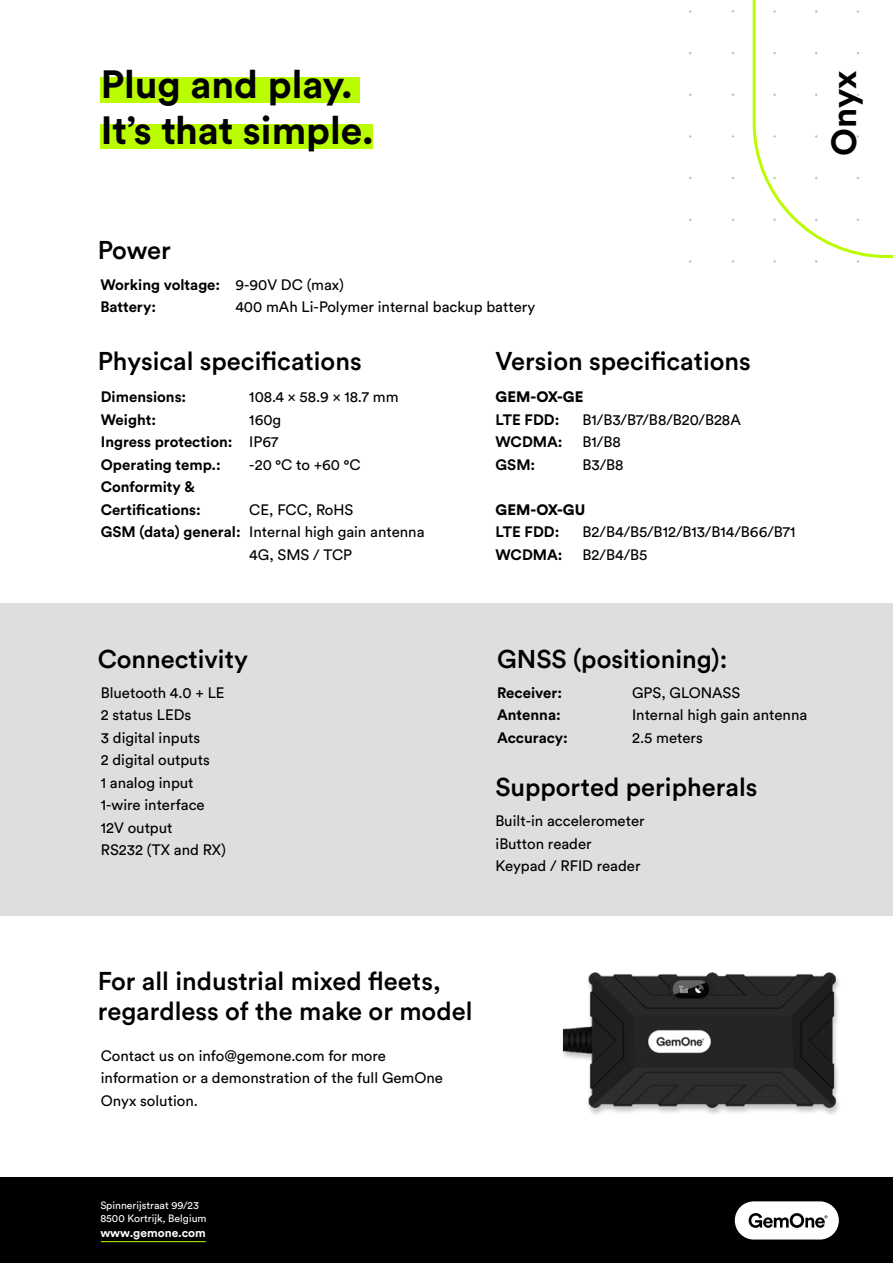
<style>
.page{position:relative;width:893px;height:1263px;background:#fff}
.page>*{position:absolute;margin:0;border:0;box-sizing:border-box;transform-origin:0 0}
.t1{font:700 39px/46.8px "Circular Std";color:#000}
.t2{font:700 34.5px "Circular Std";color:#000}
.t3{font:500 25.5px/30px "Circular Std";color:#000}
.t4{font:15px/22.5px "Circular Std";color:#000}
.t5{font:700 15px/22.5px "Circular Std";color:#000}
.t6{font:900 15px "Circular Std";color:#000}
.t7{font:700 12px "Circular Std";color:#fff}
.t8{font:10.5px/12.6px "Circular Std";color:#fff}
.s1{font-weight:400}
.s2{font-weight:700}
</style>
<div class="page">
<svg style="left:752px;top:0;width:141px;height:263px"></svg>
<div style="left:0;top:603px;width:893px;height:312px;background:#dedede"></div>
<div style="left:0;top:1178px;width:893px;height:85px;background:#000"></div>
<div style="left:735px;top:1201px;width:104px;height:38px;background:#fff;border-radius:19px"></div>
<svg style="left:749px;top:1213px;width:78px;height:15px"></svg>
<hr style="left:101px;top:1241px;width:105px;height:1px;background:#bafc00">
<div style="left:100px;top:77px;width:260px;height:26px;background:#bafc00"></div>
<div style="left:100px;top:124px;width:273px;height:25px;background:#bafc00"></div>
<div style="left:561px;top:972px;width:281px;height:145px;background:#000;opacity:.24"></div>
<img style="left:564px;top:972px;width:272px;height:136px">
<h1 class="t1" style="left:101px;top:60px;width:275px">Plug and play.<br>It’s that simple.</h1>
<h2 class="t2" style="left:822px;top:156px;width:87px;rotate:-90deg">Onyx</h2>
<h3 class="t3" style="left:98px;top:234px;width:75px">Power</h3>
<p class="t5" style="left:100px;top:273px;width:245px">Working voltage: <span class="s1">9-90V DC (max)<br></span>Battery:</p>
<p class="t4" style="left:235px;top:296px;width:302px">400 mAh Li-Polymer internal backup battery</p>
<h3 class="t3" style="left:98px;top:345px;width:265px">Physical specifications</h3>
<p class="t5" style="left:101px;top:385px;width:87px">Dimensions:</p>
<p class="t4" style="left:249px;top:385px;width:151px">108.4 x 58.9 x 18.7 mm</p>
<p class="t5" style="left:101px;top:408px;width:57px">Weight:</p>
<h3 class="t3" style="left:496px;top:345px;width:257px">Version specifications</h3>
<p class="t6" style="left:496px;top:387px;width:89px">GEM-OX-GE</p>
<p class="t5" style="left:496px;top:408px;width:65px">LTE FDD:</p>
<p class="t4" style="left:583px;top:408px;width:160px">B1/B3/B7/B8/B20/B28A</p>
<p class="t5" style="left:496px;top:430px;width:69px">WCDMA:</p>
<p class="t4" style="left:583px;top:430px;width:40px">B1/B8</p>
<p class="t5" style="left:496px;top:453px;width:41px">GSM:</p>
<p class="t4" style="left:583px;top:453px;width:43px">B3/B8</p>
<p class="t6" style="left:496px;top:499px;width:91px">GEM-OX-GU</p>
<p class="t5" style="left:496px;top:520px;width:65px">LTE FDD:</p>
<p class="t4" style="left:583px;top:520px;width:214px">B2/B4/B5/B12/B13/B14/B66/B71</p>
<p class="t5" style="left:496px;top:543px;width:69px">WCDMA:</p>
<p class="t4" style="left:583px;top:543px;width:66px">B2/B4/B5</p>
<p class="t5" style="left:101px;top:408px;width:182px;text-indent:149px"><span class="s1">160g<br></span>Ingress protection: <span class="s1">IP67<br></span>Operating temp.:</p>
<p class="t4" style="left:249px;top:453px;width:113px">-20 °C to +60 °C</p>
<p class="t5" style="left:101px;top:475px;width:102px">Conformity &amp;<br>Certifications:</p>
<p class="t4" style="left:249px;top:498px;width:106px">CE, FCC, RoHS</p>
<p class="t4" style="left:101px;top:520px;width:325px"><span class="s2">GSM (data) general:</span> Internal high gain antenna</p>
<p class="t4" style="left:249px;top:543px;width:104px">4G, SMS / TCP</p>
<h3 class="t3" style="left:98px;top:643px;width:152px">Connectivity</h3>
<p class="t4" style="left:101px;top:681px;width:127px">Bluetooth 4.0 + LE<br>2 status LEDs<br>3 digital inputs<br>2 digital outputs<br>1 analog input<br>1-wire interface<br>12V output<br>RS232 (TX and RX)</p>
<h3 class="t3" style="left:497px;top:643px;width:232px">GNSS (positioning):</h3>
<p class="t5" style="left:497px;top:681px;width:67px">Receiver:</p>
<p class="t4" style="left:632px;top:681px;width:110px">GPS, GLONASS</p>
<p class="t5" style="left:497px;top:703px;width:65px">Antenna:</p>
<p class="t4" style="left:632px;top:703px;width:177px">Internal high gain antenna</p>
<p class="t5" style="left:497px;top:726px;width:72px">Accuracy:</p>
<p class="t4" style="left:632px;top:726px;width:72px">2.5 meters</p>
<h3 class="t3" style="left:496px;top:771px;width:263px">Supported peripherals</h3>
<p class="t4" style="left:496px;top:809px;width:151px">Built-in accelerometer iButton reader<br>Keypad / RFID reader</p>
<h3 class="t3" style="left:98px;top:966px;width:376px">For all industrial mixed fleets, regardless of the make or model</h3>
<p class="t4" style="left:101px;top:1044px;width:344px">Contact us on info@gemone.com for more information or a demonstration of the full GemOne<br>Onyx solution.</p>
<p class="t8" style="left:100px;top:1199px;width:108px">Spinnerijstraat 99/23<br>8500 Kortrijk, Belgium</p>
<p class="t7" style="left:100px;top:1225px;width:107px">www.gemone.com</p>
</div>
